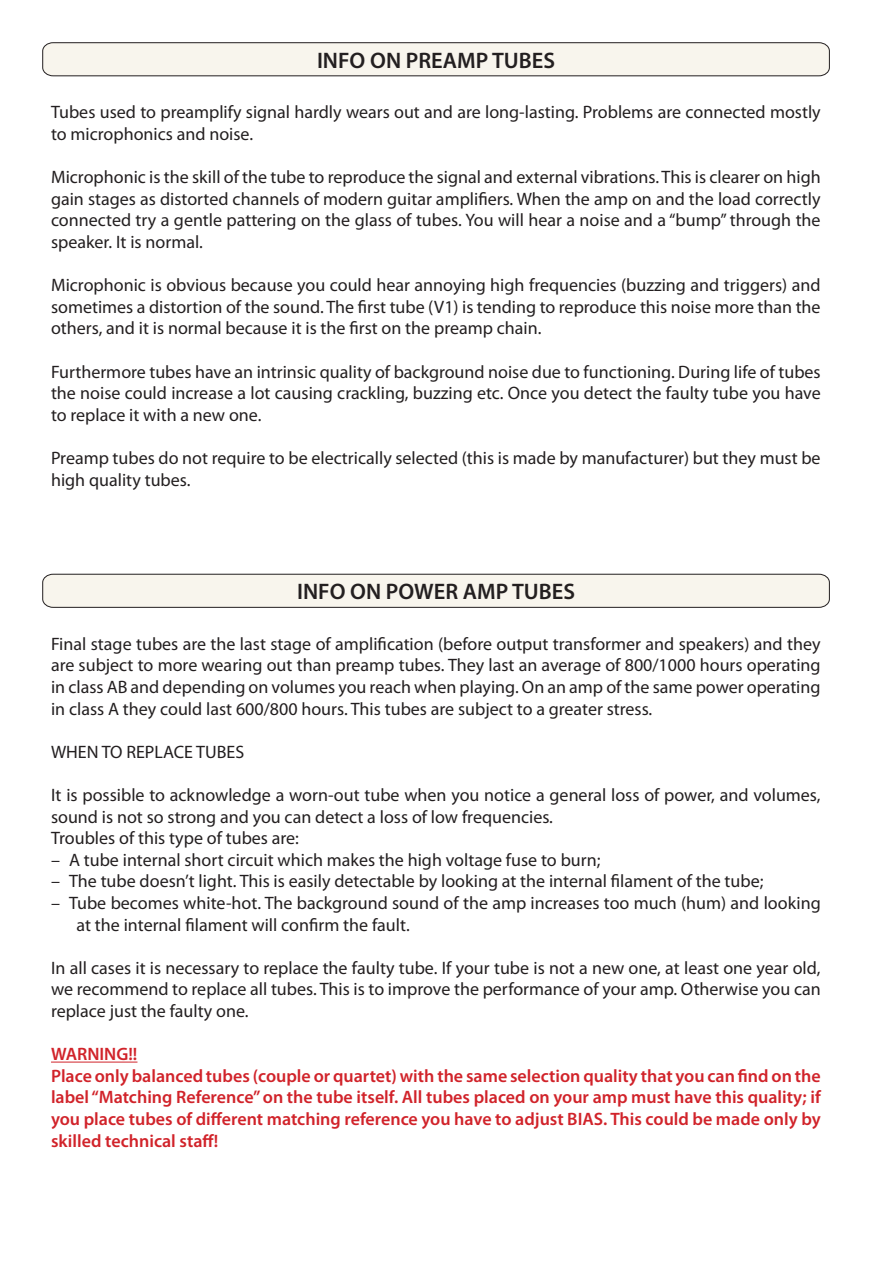
<style>
.page{position:relative;width:893px;height:1263px;background:#fff}
.page>*{position:absolute;margin:0;border:0;box-sizing:border-box;transform-origin:0 0}
.t1{font:600 22.5px "Myriad Pro";color:#231f20}
.t2{font:18px/21.6px "Myriad Pro";color:#231f20;text-align:justify}
.t3{font:600 18px/21.6px "Myriad Pro";color:#d1232a;text-align:justify}
</style>
<div class="page">
<hr style="left:51px;top:1062px;width:86px;height:1px;background:#d1232a">
<svg style="left:42px;top:42px;width:788px;height:34px"></svg>
<svg style="left:42px;top:574px;width:788px;height:34px"></svg>
<p class="t1" style="left:317px;top:46px;width:239px">INFO ON PREAMP TUBES</p>
<p class="t2" style="left:51px;top:101px;width:771px">Tubes used to preamplify signal hardly wears out and are long-lasting. Problems are connected mostly to microphonics and noise.</p>
<p class="t2" style="left:51px;top:166px;width:771px">Microphonic is the skill of the tube to reproduce the signal and external vibrations. This is clearer on high gain stages as distorted channels of modern guitar amplifiers. When the amp on and the load correctly connected try a gentle pattering on the glass of tubes. You will hear a noise and a “bump” through the speaker. It is normal.</p>
<p class="t2" style="left:51px;top:274px;width:771px">Microphonic is obvious because you could hear annoying high frequencies (buzzing and triggers) and sometimes a distortion of the sound. The first tube (V1) is tending to reproduce this noise more than the others, and it is normal because it is the first on the preamp chain.</p>
<p class="t2" style="left:51px;top:360px;width:771px">Furthermore tubes have an intrinsic quality of background noise due to functioning. During life of tubes the noise could increase a lot causing crackling, buzzing etc. Once you detect the faulty tube you have to replace it with a new one.</p>
<p class="t2" style="left:51px;top:447px;width:771px">Preamp tubes do not require to be electrically selected (this is made by manufacturer) but they must be high quality tubes.</p>
<p class="t1" style="left:297px;top:577px;width:279px">INFO ON POWER AMP TUBES</p>
<p class="t2" style="left:51px;top:633px;width:771px">Final stage tubes are the last stage of amplification (before output transformer and speakers) and they are subject to more wearing out than preamp tubes. They last an average of 800/1000 hours operating in class AB and depending on volumes you reach when playing. On an amp of the same power operating in class A they could last 600/800 hours. This tubes are subject to a greater stress.</p>
<p class="t2" style="left:51px;top:741px;width:195px">WHEN TO REPLACE TUBES</p>
<p class="t2" style="left:51px;top:784px;width:771px">It is possible to acknowledge a worn-out tube when you notice a general loss of power, and volumes, sound is not so strong and you can detect a loss of low frequencies.</p>
<p class="t2" style="left:51px;top:827px;width:249px">Troubles of this type of tubes are:</p>
<p class="t2" style="left:51px;top:849px;width:551px">– A tube internal short circuit which makes the high voltage fuse to burn;</p>
<p class="t2" style="left:51px;top:870px;width:714px">– The tube doesn’t light. This is easily detectable by looking at the internal filament of the tube;</p>
<p class="t2" style="left:77px;top:892px;width:746px;text-indent:-26px">– Tube becomes white-hot. The background sound of the amp increases too much (hum) and looking at the internal filament will confirm the fault.</p>
<p class="t2" style="left:51px;top:957px;width:771px">In all cases it is necessary to replace the faulty tube. If your tube is not a new one, at least one year old, we recommend to replace all tubes. This is to improve the performance of your amp. Otherwise you can replace just the faulty one.</p>
<p class="t3" style="left:51px;top:1043px;width:88px">WARNING!!</p>
<p class="t3" style="left:51px;top:1064px;width:771px">Place only balanced tubes (couple or quartet) with the same selection quality that you can find on the label “Matching Reference” on the tube itself. All tubes placed on your amp must have this quality; if you place tubes of different matching reference you have to adjust BIAS. This could be made only by skilled technical staff!</p>
</div>
